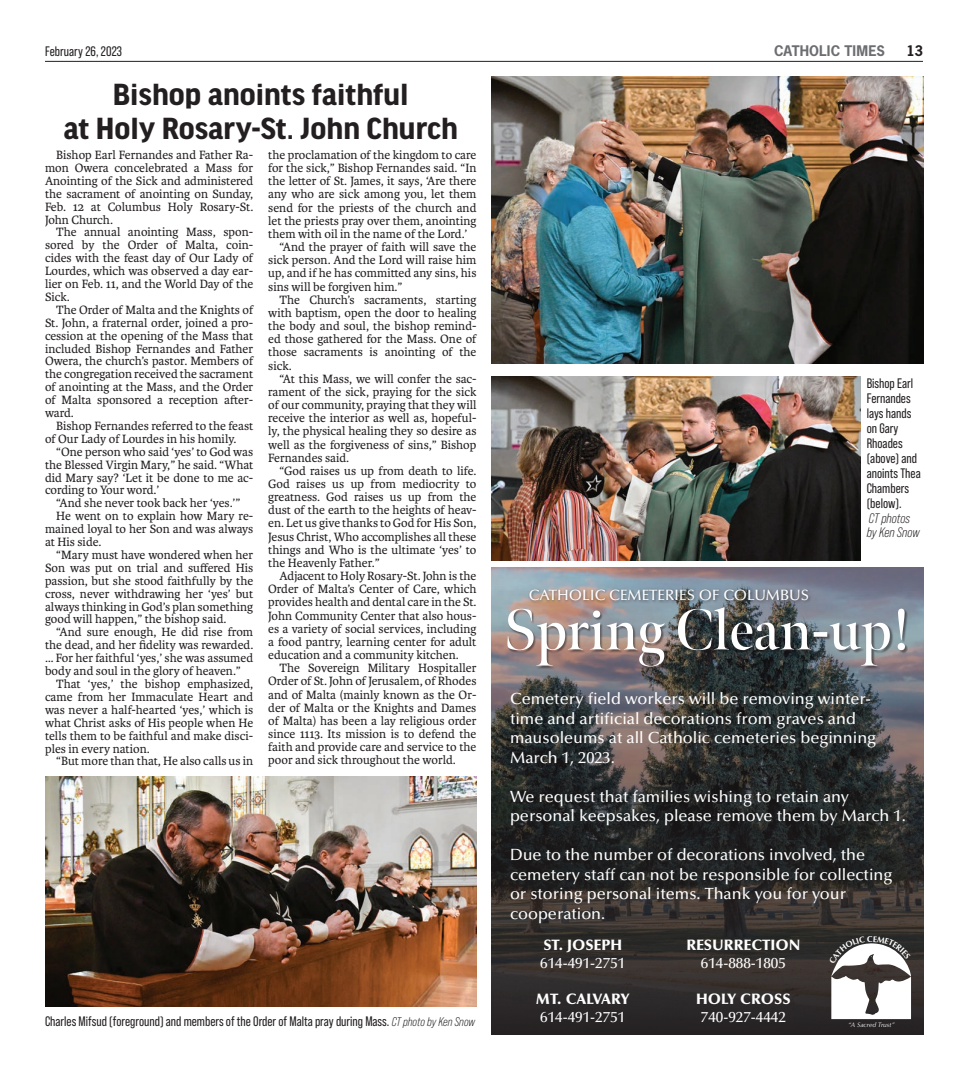
<style>
.page{position:relative;width:968px;height:1080px;background:#fff}
.page>*{position:absolute;margin:0;border:0;box-sizing:border-box;transform-origin:0 0}
.t1{font:600 57.5px "Meno Banner";color:#fff}
.t2{font:700 32.5px/33.9px "Good Headline Pro";color:#231f20;text-align:center}
.t3{font:500 16.25px/19.5px "Optima LT Pro";color:#fff}
.t4{font:500 15px "Optima LT Pro";color:#fff}
.t5{font:900 15px "Optima LT Pro";color:#fff}
.t6{font:13.75px/15px "Bebas Neue Pro";color:#231f20}
.t7{font:italic 13.75px/13.8px "Bebas Neue Pro";color:#231f20}
.t8{font:700 13.75px "News Gothic Std";letter-spacing:.01em;color:#6c6d70}
.t9{font:700 13.75px "News Gothic Std";color:#231f20}
.t10{font:12.75px/12.9px "Karmina";color:#231f20;text-align:justify}
.t11{font:italic 6.62px "Optima LT Pro";color:#fff}
.s1{font-style:italic;font-size:12.5px}
</style>
<div class="page">
<hr style="left:45px;top:61px;width:877px;height:1px;background:#231f20">
<img style="left:492px;top:76px;width:431px;height:287px">
<img style="left:45px;top:777px;width:431px;height:229px">
<img style="left:492px;top:376px;width:368px;height:184px">
<svg style="left:491px;top:567px;width:432px;height:468px;background:#3a393a"></svg>
<div style="left:507px;top:608px;width:401px;height:62px;background:#231f20;opacity:.55"></div>
<div style="left:528px;top:587px;width:283px;height:17px;background:#231f20;opacity:.55"></div>
<svg style="left:829px;top:936px;width:82px;height:83px"></svg>
<p class="t6" style="left:45px;top:44px;width:79px">February 26, 2023</p>
<p class="t8" style="left:774px;top:41px;width:112px">CATHOLIC TIMES</p>
<p class="t9" style="left:906px;top:41px;width:18px">13</p>
<h2 class="t2" style="left:63px;top:78px;width:396px">Bishop anoints faithful<br>at Holy Rosary-St. John Church</h2>
<p class="t10" style="left:45px;top:149px;width:210px;text-indent:11px">Bishop Earl Fernandes and Father Ra&shy;mon Owera concelebrated a Mass for Anointing of the Sick and administered the sacrament of anointing on Sunday, Feb. 12 at Columbus Holy Rosary-St.<br>John Church.</p>
<p class="t10" style="left:45px;top:226px;width:210px;text-indent:11px">The annual anointing Mass, spon&shy;sored by the Order of Malta, coin&shy;cides with the feast day of Our Lady of Lourdes, which was observed a day ear&shy;lier on Feb. 11, and the World Day of the Sick.</p>
<p class="t10" style="left:45px;top:303px;width:210px;text-indent:11px">The Order of Malta and the Knights of St. John, a fraternal order, joined a pro&shy;cession at the opening of the Mass that included Bishop Fernandes and Father Owera, the church’s pastor. Members of the congregation received the sacrament of anointing at the Mass, and the Order of Malta sponsored a reception after&shy;ward.</p>
<p class="t10" style="left:45px;top:420px;width:210px;text-indent:11px">Bishop Fernandes referred to the feast of Our Lady of Lourdes in his homily.</p>
<p class="t10" style="left:45px;top:445px;width:210px;text-indent:11px">“One person who said ‘yes’ to God was the Blessed Virgin Mary,” he said. “What did Mary say? ‘Let it be done to me ac&shy;cording to Your word.’</p>
<p class="t10" style="left:56px;top:497px;width:185px">“And she never took back her ‘yes.’”</p>
<p class="t10" style="left:56px;top:510px;width:198px">He went on to explain how Mary re-</p>
<p class="t10" style="left:45px;top:523px;width:210px">mained loyal to her Son and was always</p>
<p class="t10" style="left:45px;top:536px;width:58px">at His side.</p>
<p class="t10" style="left:56px;top:549px;width:198px">“Mary must have wondered when her</p>
<p class="t10" style="left:45px;top:561px;width:210px">Son was put on trial and suffered His</p>
<p class="t10" style="left:45px;top:574px;width:210px">passion, but she stood faithfully by the</p>
<p class="t10" style="left:45px;top:587px;width:210px">cross, never withdrawing her ‘yes’ but</p>
<p class="t10" style="left:45px;top:600px;width:210px">always thinking in God’s plan something</p>
<p class="t10" style="left:45px;top:613px;width:183px">good will happen,” the bishop said.</p>
<p class="t10" style="left:56px;top:626px;width:198px">“And sure enough, He did rise from</p>
<p class="t10" style="left:45px;top:639px;width:210px">the dead, and her fidelity was rewarded.</p>
<p class="t10" style="left:45px;top:652px;width:210px">… For her faithful ‘yes,’ she was assumed</p>
<p class="t10" style="left:45px;top:665px;width:197px">body and soul in the glory of heaven.”</p>
<p class="t10" style="left:56px;top:678px;width:198px">That ‘yes,’ the bishop emphasized,</p>
<p class="t10" style="left:45px;top:691px;width:210px">came from her Immaculate Heart and</p>
<p class="t10" style="left:45px;top:703px;width:210px">was never a half-hearted ‘yes,’ which is</p>
<p class="t10" style="left:45px;top:716px;width:210px">what Christ asks of His people when He</p>
<p class="t10" style="left:45px;top:729px;width:210px">tells them to be faithful and make disci-</p>
<p class="t10" style="left:45px;top:742px;width:106px">ples in every nation.</p>
<p class="t10" style="left:56px;top:755px;width:198px">“But more than that, He also calls us in</p>
<p class="t10" style="left:268px;top:149px;width:210px">the proclamation of the kingdom to care</p>
<p class="t10" style="left:268px;top:162px;width:210px">for the sick,” Bishop Fernandes said. “In</p>
<p class="t10" style="left:268px;top:175px;width:210px">the letter of St. James, it says, ‘Are there</p>
<p class="t10" style="left:268px;top:188px;width:210px">any who are sick among you, let them</p>
<p class="t10" style="left:268px;top:201px;width:210px">send for the priests of the church and</p>
<p class="t10" style="left:268px;top:214px;width:210px">let the priests pray over them, anointing</p>
<p class="t10" style="left:268px;top:228px;width:201px">them with oil in the name of the Lord.’</p>
<p class="t10" style="left:279px;top:241px;width:198px">“And the prayer of faith will save the</p>
<p class="t10" style="left:268px;top:254px;width:210px">sick person. And the Lord will raise him</p>
<p class="t10" style="left:268px;top:267px;width:210px">up, and if he has committed any sins, his</p>
<p class="t10" style="left:268px;top:280px;width:136px">sins will be forgiven him.”</p>
<p class="t10" style="left:279px;top:293px;width:198px">The Church’s sacraments, starting</p>
<p class="t10" style="left:268px;top:307px;width:210px">with baptism, open the door to healing</p>
<p class="t10" style="left:268px;top:320px;width:210px">the body and soul, the bishop remind-</p>
<p class="t10" style="left:268px;top:333px;width:210px">ed those gathered for the Mass. One of</p>
<p class="t10" style="left:268px;top:346px;width:210px">those sacraments is anointing of the</p>
<p class="t10" style="left:268px;top:359px;width:25px">sick.</p>
<p class="t10" style="left:279px;top:372px;width:198px">“At this Mass, we will confer the sac-</p>
<p class="t10" style="left:268px;top:385px;width:210px">rament of the sick, praying for the sick</p>
<p class="t10" style="left:268px;top:399px;width:210px">of our community, praying that they will</p>
<p class="t10" style="left:268px;top:412px;width:210px">receive the interior as well as, hopeful-</p>
<p class="t10" style="left:268px;top:425px;width:210px">ly, the physical healing they so desire as</p>
<p class="t10" style="left:268px;top:438px;width:210px">well as the forgiveness of sins,” Bishop</p>
<p class="t10" style="left:268px;top:451px;width:82px">Fernandes said.</p>
<p class="t10" style="left:279px;top:464px;width:198px">“God raises us up from death to life.</p>
<p class="t10" style="left:268px;top:478px;width:210px">God raises us up from mediocrity to</p>
<p class="t10" style="left:268px;top:491px;width:210px">greatness. God raises us up from the</p>
<p class="t10" style="left:268px;top:504px;width:210px">dust of the earth to the heights of heav-</p>
<p class="t10" style="left:268px;top:517px;width:210px">en. Let us give thanks to God for His Son,</p>
<p class="t10" style="left:268px;top:530px;width:210px">Jesus Christ, Who accomplishes all these</p>
<p class="t10" style="left:268px;top:543px;width:210px">things and Who is the ultimate ‘yes’ to</p>
<p class="t10" style="left:268px;top:557px;width:113px">the Heavenly Father.”</p>
<p class="t10" style="left:279px;top:570px;width:198px">Adjacent to Holy Rosary-St. John is the</p>
<p class="t10" style="left:268px;top:583px;width:210px">Order of Malta’s Center of Care, which</p>
<p class="t10" style="left:268px;top:596px;width:210px">provides health and dental care in the St.</p>
<p class="t10" style="left:268px;top:609px;width:210px">John Community Center that also hous-</p>
<p class="t10" style="left:268px;top:622px;width:210px">es a variety of social services, including</p>
<p class="t10" style="left:268px;top:635px;width:210px">a food pantry, learning center for adult</p>
<p class="t10" style="left:268px;top:649px;width:192px">education and a community kitchen.</p>
<p class="t10" style="left:279px;top:662px;width:198px">The Sovereign Military Hospitaller</p>
<p class="t10" style="left:268px;top:675px;width:210px">Order of St. John of Jerusalem, of Rhodes</p>
<p class="t10" style="left:268px;top:688px;width:210px">and of Malta (mainly known as the Or-</p>
<p class="t10" style="left:268px;top:701px;width:210px">der of Malta or the Knights and Dames</p>
<p class="t10" style="left:268px;top:714px;width:210px">of Malta) has been a lay religious order</p>
<p class="t10" style="left:268px;top:728px;width:210px">since 1113. Its mission is to defend the</p>
<p class="t10" style="left:268px;top:741px;width:210px">faith and provide care and service to the</p>
<p class="t10" style="left:268px;top:754px;width:189px">poor and sick throughout the world.</p>
<p class="t6" style="left:45px;top:1014px;width:432px">Charles Mifsud (foreground) and members of the Order of Malta pray during Mass. <span class="s1">CT photo by Ken Snow</span></p>
<p class="t4" style="left:529px;top:585px;width:282px">CATHOLIC CEMETERIES OF COLUMBUS</p>
<p class="t6" style="left:866px;top:376px;width:55px">Bishop Earl<br>Fernandes lays hands on Gary<br>Rhoades (above) and anoints Thea<br>Chambers (below).</p>
<p class="t7" style="left:866px;top:511px;width:54px">CT photos by Ken Snow</p>
<h1 class="t1" style="left:503px;top:594px;width:409px">Spring Clean-up!</h1>
<p class="t3" style="left:510px;top:689px;width:368px">Cemetery field workers will be removing winter&shy;time and artificial decorations from graves and mausoleums at all Catholic cemeteries beginning March 1, 2023.</p>
<p class="t3" style="left:510px;top:786px;width:397px">We request that families wishing to retain any personal keepsakes, please remove them by March 1.</p>
<p class="t3" style="left:510px;top:845px;width:384px">Due to the number of decorations involved, the cemetery staff can not be responsible for collecting or storing personal items. Thank you for your cooperation.</p>
<p class="t5" style="left:543px;top:936px;width:80px">ST. JOSEPH</p>
<p class="t4" style="left:540px;top:954px;width:86px">614-491-2751</p>
<p class="t5" style="left:536px;top:990px;width:95px">MT. CALVARY</p>
<p class="t4" style="left:540px;top:1008px;width:86px">614-491-2751</p>
<p class="t5" style="left:686px;top:936px;width:116px">RESURRECTION</p>
<p class="t4" style="left:701px;top:954px;width:86px">614-888-1805</p>
<p class="t5" style="left:696px;top:990px;width:96px">HOLY CROSS</p>
<p class="t4" style="left:701px;top:1008px;width:86px">740-927-4442</p>
<p class="t11" style="left:848px;top:1020px;width:48px">“A Sacred Trust”</p>
</div>
